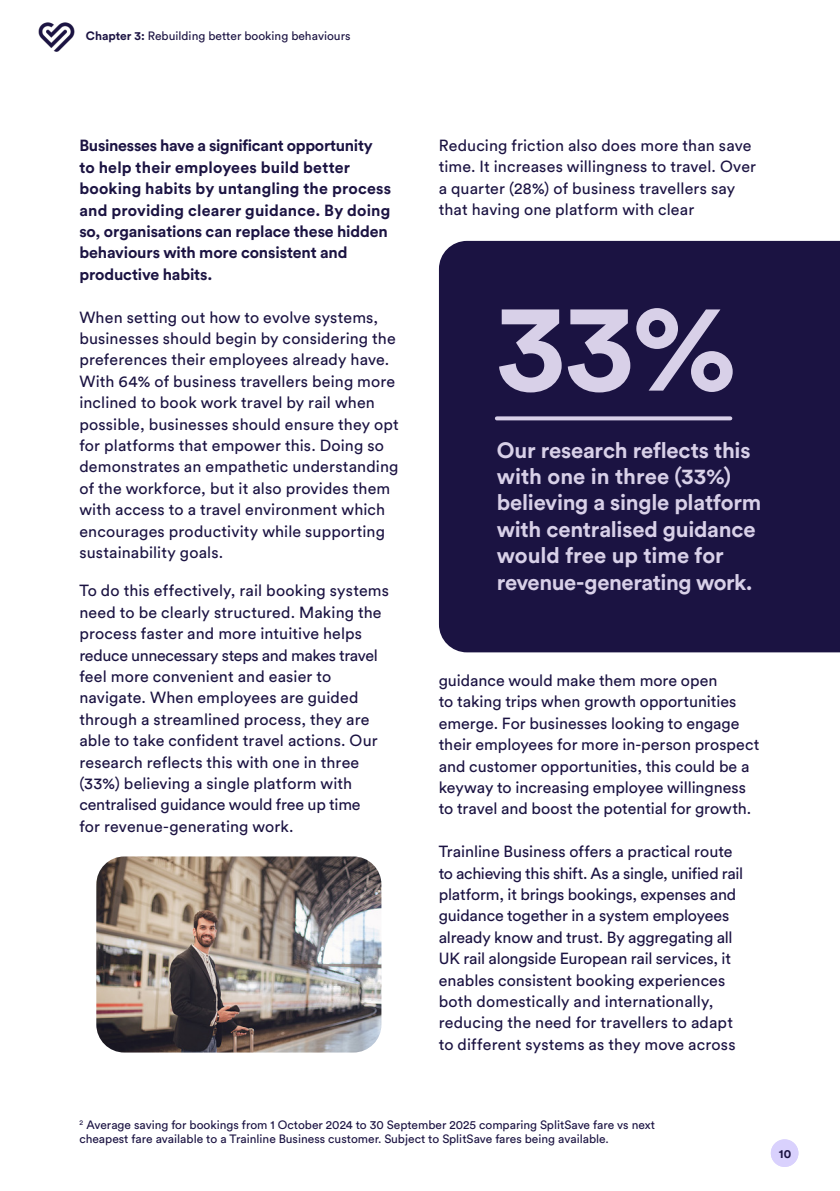
<style>
.page{position:relative;width:840px;height:1191px;background:#fff}
.page>*{position:absolute;margin:0;border:0;box-sizing:border-box;transform-origin:0 0}
.t1{font:700 125px "TL Circular";color:#d8d0e8}
.t2{font:700 22px/26.4px "TL Circular";letter-spacing:-.01em;color:#d8d0e8}
.t3{font:16px/21.4px "TL Circular";letter-spacing:.005em;color:#1b1342}
.t4{font:700 16px/21.4px "TL Circular";letter-spacing:-.005em;color:#1b1342}
.t5{font:12px/14.4px "TL Circular";color:#1b1342}
.t6{font:700 12px "TL Circular";color:#1b1342}
.s1{font-weight:700}
</style>
<div class="page">
<img style="left:38px;top:22px;width:37px;height:30px">
<div style="left:770px;top:1139px;width:28px;height:27px;background:#d9d1fd;border-radius:50%"></div>
<div style="left:438px;top:241px;width:401px;height:411px;background:#1b1342"></div>
<svg style="left:496px;top:416px;width:234px;height:4px"></svg>
<img style="left:96px;top:856px;width:285px;height:196px">
<p class="t5" style="left:86px;top:29px;width:266px"><span class="s1">Chapter 3:</span> Rebuilding better booking behaviours</p>
<p class="t4" style="left:79px;top:135px;width:313px">Businesses have a significant opportunity to help their employees build better booking habits by untangling the process and providing clearer guidance. By doing so, organisations can replace these hidden behaviours with more consistent and productive habits.</p>
<p class="t3" style="left:79px;top:306px;width:321px">When setting out how to evolve systems, businesses should begin by considering the preferences their employees already have.<br>With 64% of business travellers being more inclined to book work travel by rail when possible, businesses should ensure they opt for platforms that empower this. Doing so demonstrates an empathetic understanding of the workforce, but it also provides them with access to a travel environment which encourages productivity while supporting sustainability goals.</p>
<p class="t3" style="left:79px;top:580px;width:311px">To do this effectively, rail booking systems need to be clearly structured. Making the process faster and more intuitive helps reduce unnecessary steps and makes travel feel more convenient and easier to navigate. When employees are guided through a streamlined process, they are able to take confident travel actions. Our research reflects this with one in three (33%) believing a single platform with centralised guidance would free up time<br>for revenue‑generating work.</p>
<p class="t3" style="left:438px;top:134px;width:318px">Reducing friction also does more than save time. It increases willingness to travel. Over a quarter (28%) of business travellers say that having one platform with clear</p>
<h1 class="t1" style="left:496px;top:266px;width:242px">33%</h1>
<h2 class="t2" style="left:496px;top:436px;width:266px">Our research reflects this with one in three (33%) believing a single platform with centralised guidance would free up time for revenue‑generating work.</h2>
<p class="t3" style="left:438px;top:669px;width:322px">guidance would make them more open<br>to taking trips when growth opportunities emerge. For businesses looking to engage their employees for more in-person prospect and customer opportunities, this could be a keyway to increasing employee willingness to travel and boost the potential for growth.</p>
<p class="t3" style="left:438px;top:840px;width:306px">Trainline Business offers a practical route to achieving this shift. As a single, unified rail platform, it brings bookings, expenses and guidance together in a system employees already know and trust. By aggregating all UK rail alongside European rail services, it enables consistent booking experiences both domestically and internationally, reducing the need for travellers to adapt to different systems as they move across</p>
<p class="t5" style="left:79px;top:1117px;width:577px"><sup>2</sup> Average saving for bookings from 1 October 2024 to 30 September 2025 comparing SplitSave fare vs next cheapest fare available to a Trainline Business customer. Subject to SplitSave fares being available.</p>
<p class="t6" style="left:775px;top:1145px;width:14px">10</p>
<p class="t6" style="left:778px;top:1145px;width:14px">10</p>
</div>
